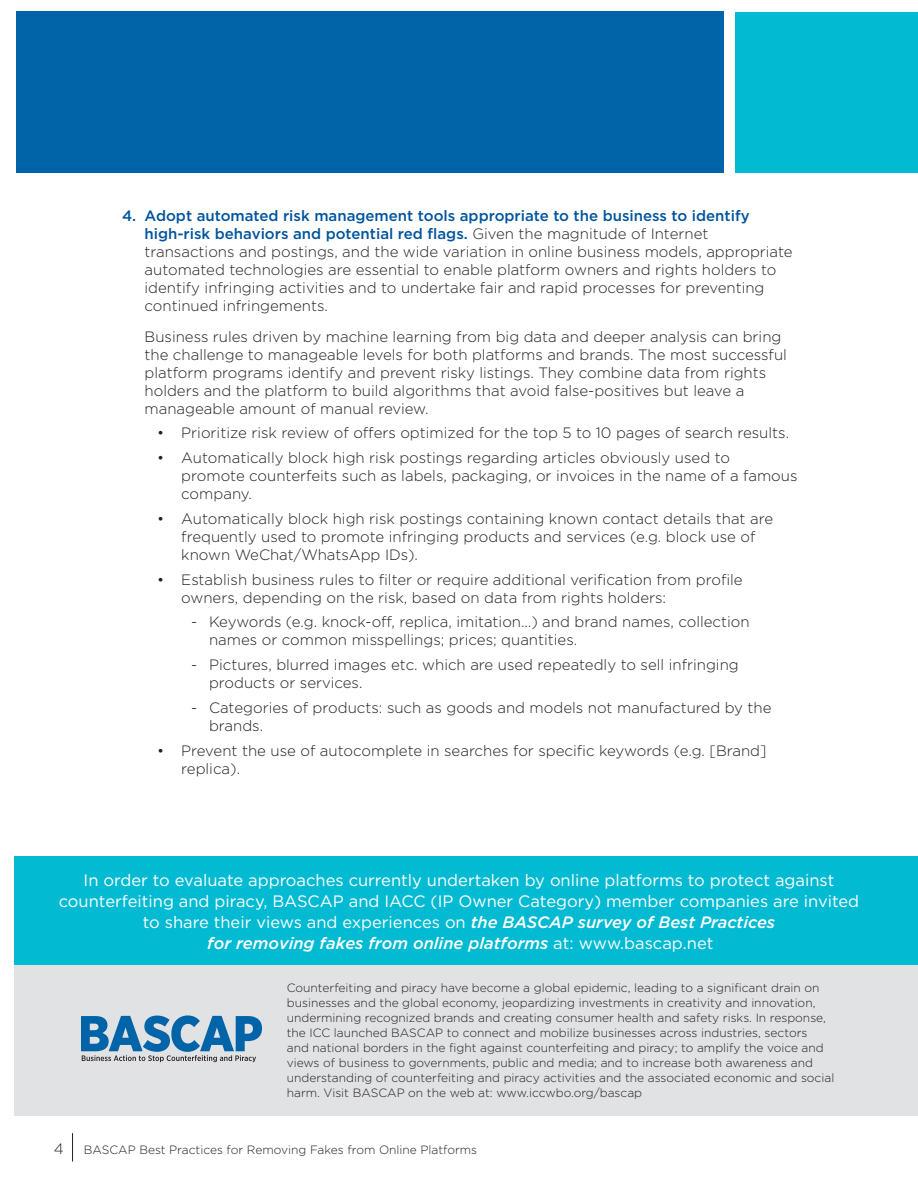
<style>
.page{position:relative;width:918px;height:1188px;background:#fff}
.page>*{position:absolute;margin:0;border:0;box-sizing:border-box;transform-origin:0 0}
.t1{font:16.5px/21.1px "Gotham";color:#fff;text-align:center}
.t2{font:300 15px/18px "Gotham";color:#231f20}
.t3{font:300 12px/15px "Gotham";color:#231f20}
.s1{font-weight:500;color:#01539e}
.s2{font-weight:500;font-style:italic}
</style>
<div class="page">
<svg style="left:72px;top:1133px;width:1px;height:29px"></svg>
<div style="left:14px;top:936px;width:904px;height:180px;background:#e1e2e4"></div>
<div style="left:16px;top:11px;width:708px;height:162px;background:#0163a8"></div>
<svg style="left:81px;top:1015px;width:181px;height:47px"></svg>
<div style="left:14px;top:857px;width:904px;height:108px;background:#03bad3"></div>
<div style="left:735px;top:12px;width:183px;height:161px;background:#03bad3"></div>
<p class="t2" style="left:145px;top:206px;width:650px;text-indent:-22px"><span class="s1">4. Adopt automated risk management tools appropriate to the business to identify high-risk behaviors and potential red flags.</span> Given the magnitude of Internet transactions and postings, and the wide variation in online business models, appropriate automated technologies are essential to enable platform owners and rights holders to identify infringing activities and to undertake fair and rapid processes for preventing continued infringements.</p>
<p class="t2" style="left:145px;top:327px;width:644px">Business rules driven by machine learning from big data and deeper analysis can bring the challenge to manageable levels for both platforms and brands. The most successful platform programs identify and prevent risky listings. They combine data from rights holders and the platform to build algorithms that avoid false-positives but leave a manageable amount of manual review.</p>
<p class="t2" style="left:157px;top:424px;width:633px">• Prioritize risk review of offers optimized for the top 5 to 10 pages of search results.</p>
<p class="t2" style="left:181px;top:448px;width:618px;text-indent:-24px">• Automatically block high risk postings regarding articles obviously used to<br>promote counterfeits such as labels, packaging, or invoices in the name of a famous company.</p>
<p class="t2" style="left:181px;top:509px;width:593px;text-indent:-24px">• Automatically block high risk postings containing known contact details that are frequently used to promote infringing products and services (e.g. block use of known WeChat/WhatsApp IDs).</p>
<p class="t2" style="left:181px;top:570px;width:563px;text-indent:-24px">• Establish business rules to filter or require additional verification from profile owners, depending on the risk, based on data from rights holders:</p>
<p class="t2" style="left:209px;top:613px;width:542px;text-indent:-18px">- Keywords (e.g. knock-off, replica, imitation…) and brand names, collection names or common misspellings; prices; quantities.</p>
<p class="t2" style="left:209px;top:655px;width:531px;text-indent:-18px">- Pictures, blurred images etc. which are used repeatedly to sell infringing products or services.</p>
<p class="t2" style="left:209px;top:698px;width:564px;text-indent:-18px">- Categories of products: such as goods and models not manufactured by the brands.</p>
<p class="t2" style="left:181px;top:741px;width:587px;text-indent:-24px">• Prevent the use of autocomplete in searches for specific keywords (e.g. [Brand] replica).</p>
<p class="t1" style="left:59px;top:869px;width:802px">In order to evaluate approaches currently undertaken by online platforms to protect against counterfeiting and piracy, BASCAP and IACC (IP Owner Category) member companies are invited to share their views and experiences on <span class="s2">the BASCAP survey of Best Practices<br>for removing fakes from online platforms</span> at: www.bascap.net</p>
<p class="t3" style="left:287px;top:980px;width:549px">Counterfeiting and piracy have become a global epidemic, leading to a significant drain on businesses and the global economy, jeopardizing investments in creativity and innovation, undermining recognized brands and creating consumer health and safety risks. In response, the ICC launched BASCAP to connect and mobilize businesses across industries, sectors<br>and national borders in the fight against counterfeiting and piracy; to amplify the voice and views of business to governments, public and media; and to increase both awareness and understanding of counterfeiting and piracy activities and the associated economic and social harm. Visit BASCAP on the web at: www.iccwbo.org/bascap</p>
<p class="t2" style="left:54px;top:1139px;width:11px">4</p>
<p class="t3" style="left:84px;top:1142px;width:395px">BASCAP Best Practices for Removing Fakes from Online Platforms</p>
</div>
